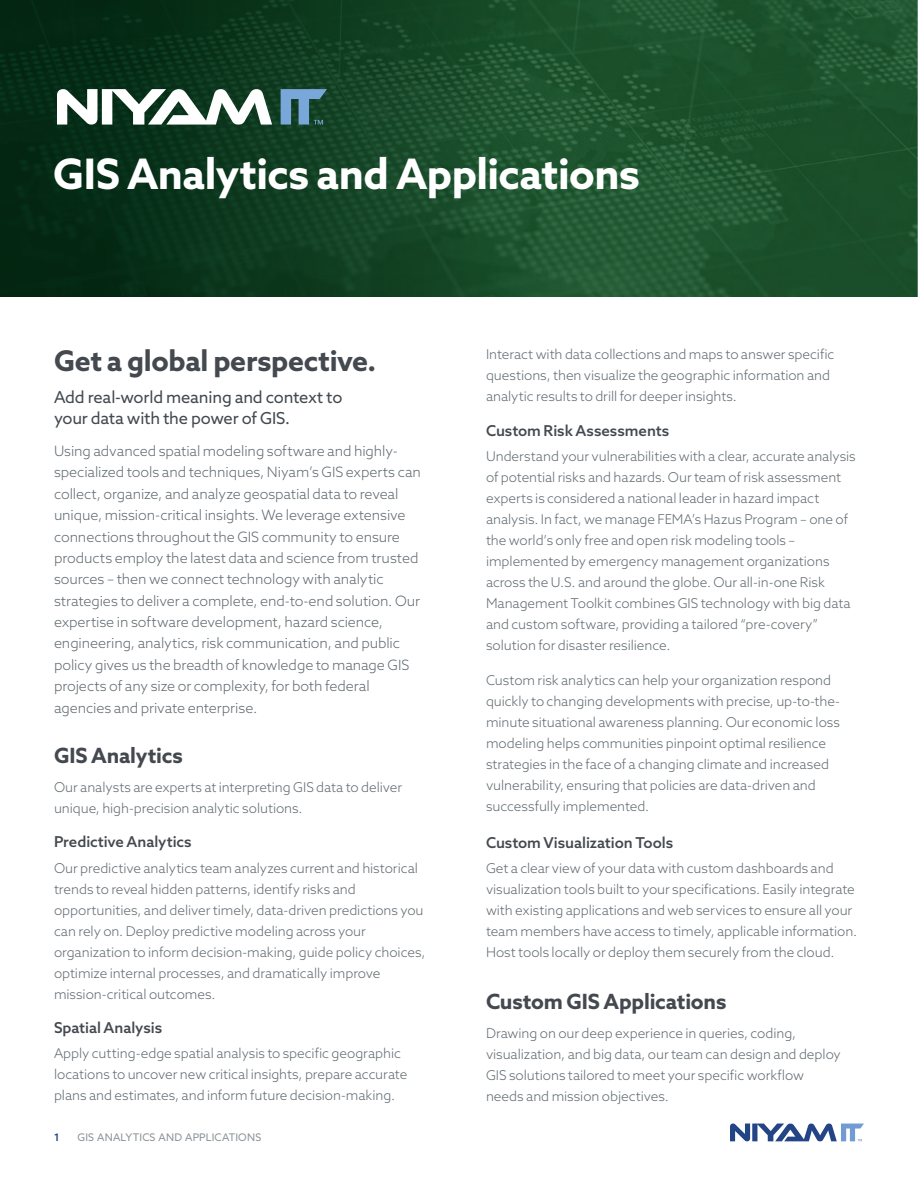
<style>
.page{position:relative;width:918px;height:1188px;background:#fff}
.page>*{position:absolute;margin:0;border:0;box-sizing:border-box;transform-origin:0 0}
.t1{font:700 42px "Azo Sans";letter-spacing:-.015em;color:#fff}
.t2{font:700 28.5px "Azo Sans";letter-spacing:-.01em;color:#43494f}
.t3{font:700 21px "Azo Sans";letter-spacing:-.01em;color:#43494f}
.t4{font:16.5px/21px "Azo Sans";letter-spacing:-.01em;color:#43494f}
.t5{font:500 15px "Azo Sans";letter-spacing:-.005em;color:#43494f}
.t6{font:300 14.25px/21.3px "Azo Sans";letter-spacing:-.005em;color:#606a70}
.t7{font:300 13.5px/21px "Azo Sans";letter-spacing:-.005em;color:#606a70}
.t8{font:10.5px "Azo Sans";letter-spacing:.02em;color:#8a9297}
.t9{font:500 10.5px "Azo Sans";color:#234485}
</style>
<div class="page">
<svg style="left:730px;top:1123px;width:134px;height:18px"></svg>
<img style="left:548px;top:0;width:370px;height:297px">
<svg style="left:0;top:0;width:548px;height:297px;background:#103c21"></svg>
<svg style="left:57px;top:89px;width:215px;height:36px"></svg>
<svg style="left:281px;top:89px;width:46px;height:36px;background:#4f7c8d"></svg>
<h1 class="t1" style="left:53px;top:146px;width:588px">GIS Analytics and Applications</h1>
<h2 class="t2" style="left:54px;top:342px;width:324px">Get a global perspective.</h2>
<p class="t4" style="left:54px;top:386px;width:290px">Add real-world meaning and context to your data with the power of GIS.</p>
<p class="t6" style="left:54px;top:440px;width:369px">Using advanced spatial modeling software and highly&shy;specialized tools and techniques, Niyam’s GIS experts can collect, organize, and analyze geospatial data to reveal unique, mission-critical insights. We leverage extensive connections throughout the GIS community to ensure products employ the latest data and science from trusted sources – then we connect technology with analytic strategies to deliver a complete, end-to-end solution. Our expertise in software development, hazard science, engineering, analytics, risk communication, and public policy gives us the breadth of knowledge to manage GIS projects of any size or complexity, for both federal agencies and private enterprise.</p>
<h3 class="t3" style="left:54px;top:741px;width:130px">GIS Analytics</h3>
<p class="t7" style="left:54px;top:776px;width:350px">Our analysts are experts at interpreting GIS data to deliver unique, high-precision analytic solutions.</p>
<p class="t5" style="left:54px;top:832px;width:139px">Predictive Analytics</p>
<p class="t7" style="left:54px;top:857px;width:373px">Our predictive analytics team analyzes current and historical trends to reveal hidden patterns, identify risks and opportunities, and deliver timely, data-driven predictions you can rely on. Deploy predictive modeling across your organization to inform decision-making, guide policy choices, optimize internal processes, and dramatically improve mission-critical outcomes.</p>
<p class="t5" style="left:54px;top:1018px;width:110px">Spatial Analysis</p>
<p class="t7" style="left:54px;top:1043px;width:355px">Apply cutting-edge spatial analysis to specific geographic locations to uncover new critical insights, prepare accurate plans and estimates, and inform future decision-making.</p>
<p class="t9" style="left:54px;top:1131px;width:7px">1</p>
<p class="t8" style="left:77px;top:1131px;width:185px">GIS ANALYTICS AND APPLICATIONS</p>
<p class="t7" style="left:486px;top:344px;width:350px">Interact with data collections and maps to answer specific questions, then visualize the geographic information and analytic results to drill for deeper insights.</p>
<p class="t5" style="left:486px;top:421px;width:185px">Custom Risk Assessments</p>
<p class="t7" style="left:486px;top:446px;width:371px">Understand your vulnerabilities with a clear, accurate analysis of potential risks and hazards. Our team of risk assessment experts is considered a national leader in hazard impact analysis. In fact, we manage FEMA’s Hazus Program – one of the world’s only free and open risk modeling tools – implemented by emergency management organizations across the U.S. and around the globe. Our all-in-one Risk Management Toolkit combines GIS technology with big data and custom software, providing a tailored “pre-covery” solution for disaster resilience.</p>
<p class="t7" style="left:486px;top:669px;width:356px">Custom risk analytics can help your organization respond quickly to changing developments with precise, up-to-the&shy;minute situational awareness planning. Our economic loss modeling helps communities pinpoint optimal resilience strategies in the face of a changing climate and increased vulnerability, ensuring that policies are data-driven and successfully implemented.</p>
<p class="t5" style="left:486px;top:833px;width:189px">Custom Visualization Tools</p>
<p class="t7" style="left:486px;top:858px;width:373px">Get a clear view of your data with custom dashboards and visualization tools built to your specifications. Easily integrate with existing applications and web services to ensure all your team members have access to timely, applicable information.<br>Host tools locally or deploy them securely from the cloud.</p>
<h3 class="t3" style="left:486px;top:988px;width:242px">Custom GIS Applications</h3>
<p class="t7" style="left:486px;top:1023px;width:356px">Drawing on our deep experience in queries, coding, visualization, and big data, our team can design and deploy GIS solutions tailored to meet your specific workflow needs and mission objectives.</p>
</div>
